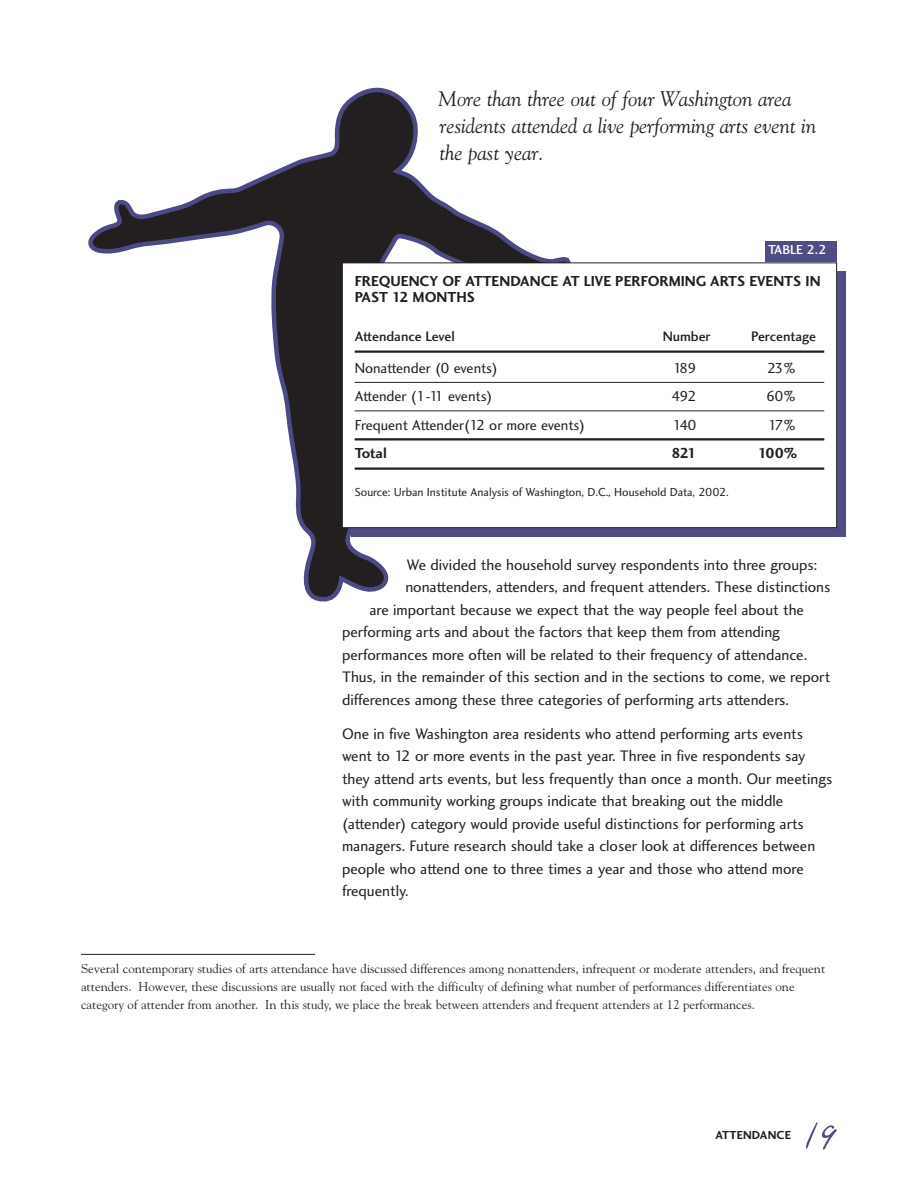
<style>
.page{position:relative;width:918px;height:1188px;background:#fff}
.page>*{position:absolute;margin:0;border:0;box-sizing:border-box;transform-origin:0 0}
.t1{font:54px "P22 Hopper Edward";color:#504d85}
.t2{font:italic 21px/27px "Goudy";letter-spacing:-.005em;color:#231f20}
.t3{font:15.75px/22.5px "Charlotte Sans Book Plain";color:#231f20}
.t4{font:15px "Charlotte Sans Book Plain";letter-spacing:-.015em;color:#231f20}
.t5{font:15px/16.5px "Charlotte Sans Bold Plain";color:#231f20}
.t6{font:14.25px "Charlotte Sans Medium Plain";color:#231f20}
.t7{font:13.5px "Charlotte Sans Medium Plain";color:#fff}
.t8{font:12.75px/18px "Goudy";color:#231f20}
.t9{font:12px "Charlotte Sans Book Plain";color:#231f20}
.t10{font:12px "Charlotte Sans Bold Plain";letter-spacing:.01em;color:#231f20}
</style>
<div class="page">
<svg style="left:91px;top:87px;width:480px;height:514px"></svg>
<div style="left:351px;top:272px;width:495px;height:265px;background:#504d85"></div>
<hr style="left:81px;top:954px;width:234px;height:1px;background:#231f20">
<div style="left:765px;top:242px;width:72px;height:20px;background:#504d85"></div>
<div style="left:342px;top:263px;width:495px;height:265px;background:#fff"></div>
<hr style="left:355px;top:350px;width:469px;height:3px;background:#231f20">
<hr style="left:355px;top:382px;width:469px;height:1px;background:#231f20">
<hr style="left:355px;top:410px;width:469px;height:1px;background:#231f20">
<hr style="left:355px;top:438px;width:469px;height:2px;background:#231f20">
<hr style="left:355px;top:467px;width:469px;height:3px;background:#231f20">
<div style="left:342px;top:262px;width:495px;height:266px;border:1px solid #231f20"></div>
<h2 class="t2" style="left:438px;top:86px;width:379px">More than three out of four Washington area residents attended a live performing arts event in the past year.</h2>
<p class="t7" style="left:768px;top:245px;width:60px">TABLE 2.2</p>
<p class="t5" style="left:355px;top:274px;width:467px">FREQUENCY OF ATTENDANCE AT LIVE PERFORMING ARTS EVENTS IN<br>PAST 12 MONTHS</p>
<p class="t6" style="left:355px;top:331px;width:101px">Attendance Level</p>
<p class="t6" style="left:663px;top:331px;width:50px">Number</p>
<p class="t6" style="left:751px;top:331px;width:66px">Percentage</p>
<p class="t4" style="left:355px;top:362px;width:145px">Nonattender (0 events)</p>
<p class="t4" style="left:673px;top:362px;width:25px">189</p>
<p class="t4" style="left:767px;top:362px;width:30px">23%</p>
<p class="t4" style="left:355px;top:391px;width:139px">Attender (1-11 events)</p>
<p class="t4" style="left:671px;top:391px;width:27px">492</p>
<p class="t4" style="left:766px;top:391px;width:31px">60%</p>
<p class="t4" style="left:355px;top:419px;width:232px">Frequent Attender(12 or more events)</p>
<p class="t4" style="left:673px;top:419px;width:25px">140</p>
<p class="t4" style="left:768px;top:419px;width:29px">17%</p>
<p class="t5" style="left:355px;top:447px;width:34px">Total</p>
<p class="t5" style="left:672px;top:447px;width:27px">821</p>
<p class="t5" style="left:758px;top:447px;width:41px">100%</p>
<p class="t9" style="left:355px;top:487px;width:376px">Source: Urban Institute Analysis of Washington, D.C., Household Data, 2002.</p>
<p class="t3" style="left:407px;top:555px;width:412px">We divided the household survey respondents into three groups:</p>
<p class="t3" style="left:405px;top:577px;width:427px">nonattenders, attenders, and frequent attenders. These distinctions</p>
<p class="t3" style="left:369px;top:600px;width:436px">are important because we expect that the way people feel about the</p>
<p class="t3" style="left:342px;top:622px;width:440px">performing arts and about the factors that keep them from attending</p>
<p class="t3" style="left:342px;top:645px;width:467px">performances more often will be related to their frequency of attendance.</p>
<p class="t3" style="left:342px;top:667px;width:490px">Thus, in the remainder of this section and in the sections to come, we report</p>
<p class="t3" style="left:342px;top:690px;width:448px">differences among these three categories of performing arts attenders.</p>
<p class="t3" style="left:342px;top:724px;width:492px">One in five Washington area residents who attend performing arts events went to 12 or more events in the past year. Three in five respondents say they attend arts events, but less frequently than once a month. Our meetings with community working groups indicate that breaking out the middle (attender) category would provide useful distinctions for performing arts managers. Future research should take a closer look at differences between people who attend one to three times a year and those who attend more frequently.</p>
<p class="t8" style="left:81px;top:960px;width:746px">Several contemporary studies of arts attendance have discussed differences among nonattenders, infrequent or moderate attenders, and frequent attenders. However, these discussions are usually not faced with the difficulty of defining what number of performances differentiates one category of attender from another. In this study, we place the break between attenders and frequent attenders at 12 performances.</p>
<p class="t10" style="left:715px;top:1131px;width:77px">ATTENDANCE</p>
<h1 class="t1" style="left:801px;top:1098px;width:37px">19</h1>
</div>
